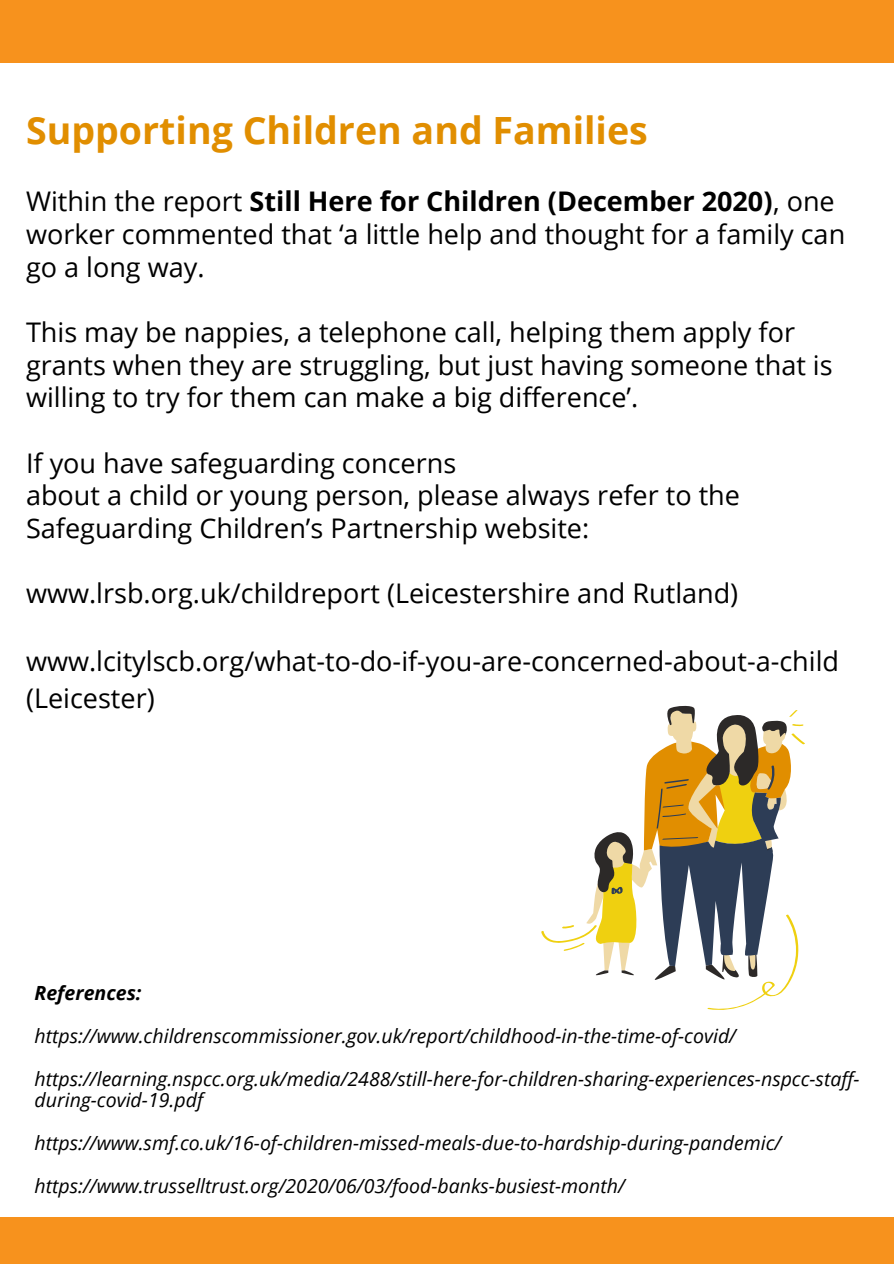
<style>
.page{position:relative;width:894px;height:1264px;background:#fff}
.page>*{position:absolute;margin:0;border:0;box-sizing:border-box;transform-origin:0 0}
.t1{font:700 37.5px "Open Sans";color:#e18e00}
.t2{font:27px/32.7px "Open Sans";color:#000}
.t3{font:italic 19.5px/21.5px "Open Sans";color:#000}
.t4{font:italic 700 19.5px "Open Sans";color:#000}
.s1{font-weight:700}
</style>
<div class="page">
<div style="left:0;top:0;width:893px;height:63px;background:#f7921d"></div>
<div style="left:0;top:1217px;width:893px;height:46px;background:#f7921d"></div>
<svg style="left:541px;top:710px;width:263px;height:299px"></svg>
<svg style="left:593px;top:705px;width:194px;height:276px"></svg>
<svg style="left:611px;top:741px;width:183px;height:225px"></svg>
<p class="t1" style="left:26px;top:103px;width:623px">Supporting Children and Families</p>
<p class="t2" style="left:26px;top:184px;width:820px">Within the report <span class="s1">Still Here for Children (December 2020)</span>, one worker commented that ‘a little help and thought for a family can go a long way.</p>
<p class="t2" style="left:26px;top:315px;width:807px">This may be nappies, a telephone call, helping them apply for grants when they are struggling, but just having someone that is willing to try for them can make a big difference’.</p>
<p class="t2" style="left:26px;top:445px;width:431px">If you have safeguarding concerns</p>
<p class="t2" style="left:26px;top:478px;width:715px">about a child or young person, please always refer to the<br>Safeguarding Children’s Partnership website:</p>
<p class="t2" style="left:26px;top:576px;width:713px">www.lrsb.org.uk/childreport (Leicestershire and Rutland)</p>
<p class="t2" style="left:26px;top:641px;width:814px;line-height:37.2px">www.lcitylscb.org/what-to-do-if-you-are-concerned-about-a-child (Leicester)</p>
<p class="t4" style="left:35px;top:979px;width:108px">References:</p>
<p class="t3" style="left:35px;top:1024px;width:703px">https://www.childrenscommissioner.gov.uk/report/childhood-in-the-time-of-covid/</p>
<p class="t3" style="left:35px;top:1067px;width:826px">https://learning.nspcc.org.uk/media/2488/still-here-for-children-sharing-experiences-nspcc-staff&shy;during-covid-19.pdf</p>
<p class="t3" style="left:35px;top:1131px;width:748px">https://www.smf.co.uk/16-of-children-missed-meals-due-to-hardship-during-pandemic/</p>
<p class="t3" style="left:35px;top:1174px;width:591px">https://www.trusselltrust.org/2020/06/03/food-banks-busiest-month/</p>
</div>
